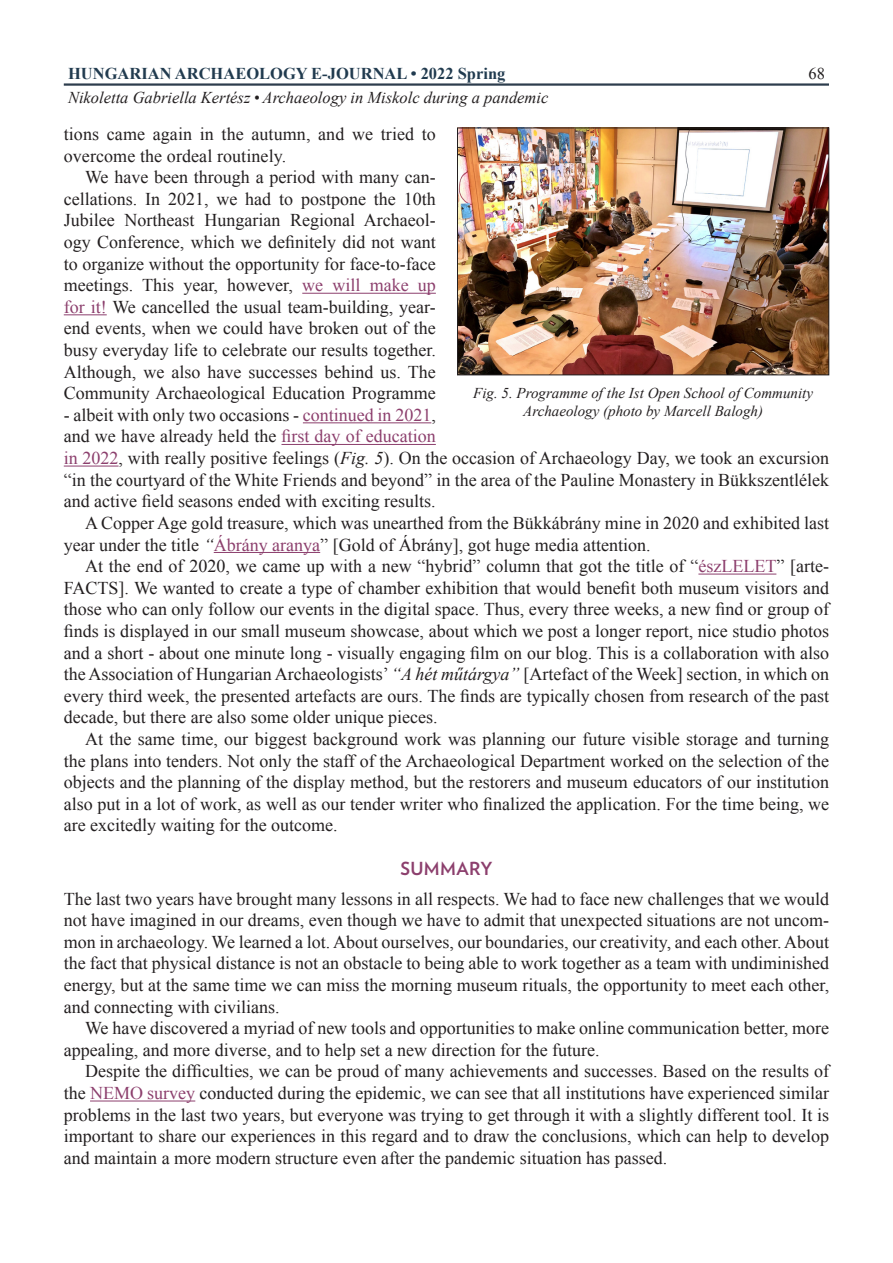
<style>
.page{position:relative;width:893px;height:1263px;background:#fff}
.page>*{position:absolute;margin:0;border:0;box-sizing:border-box;transform-origin:0 0}
.cikk_szoveg_print{font:18px/21.6px "Times New Roman";color:#231f20}
.cikk_behuznelkul{font:18px/21.6px "Times New Roman";color:#231f20;text-align:justify}
.alcim{font:700 18px "Verlag";letter-spacing:.02em;color:#8c3f6d}
.t1{font:italic 16.5px "Times New Roman";color:#231f20}
.t2{font:700 16.5px "Times New Roman";color:#213b4f}
.t3{font:16.5px "Times New Roman";color:#231f20}
.kepala{font:italic 15px/18px "Times New Roman";color:#231f20;text-align:center}
.s1{color:#8c3f6d}
.s2{font-style:italic}
</style>
<div class="page">
<hr style="left:64px;top:83px;width:765px;height:3px;background:#2d3d4d">
<hr style="left:302px;top:293px;width:134px;height:1px;background:#8c3f6d">
<hr style="left:64px;top:314px;width:43px;height:1px;background:#8c3f6d">
<hr style="left:303px;top:422px;width:128px;height:1px;background:#8c3f6d">
<hr style="left:281px;top:444px;width:155px;height:1px;background:#8c3f6d">
<hr style="left:64px;top:466px;width:55px;height:1px;background:#8c3f6d">
<hr style="left:214px;top:552px;width:106px;height:1px;background:#8c3f6d">
<hr style="left:698px;top:574px;width:78px;height:1px;background:#8c3f6d">
<hr style="left:90px;top:1100px;width:105px;height:1px;background:#8c3f6d">
<img style="left:459px;top:130px;width:368px;height:243px">
<div style="left:457px;top:128px;width:372px;height:247px;border:1px solid #231f20"></div>
<p class="t2" style="left:68px;top:62px;width:439px">HUNGARIAN ARCHAEOLOGY E-JOURNAL • 2022 Spring</p>
<p class="t3" style="left:808px;top:62px;width:18px">68</p>
<p class="t1" style="left:68px;top:87px;width:482px">Nikoletta Gabriella Kertész • Archaeology in Miskolc during a pandemic</p>
<p class="cikk_szoveg_print" style="left:64px;top:123px;width:374px">tions came again in the autumn, and we tried to overcome the ordeal routinely.</p>
<p class="cikk_szoveg_print" style="left:64px;top:166px;width:374px;text-align:justify;text-indent:21px">We have been through a period with many can&shy;cellations. In 2021, we had to postpone the 10th Jubilee Northeast Hungarian Regional Archaeol&shy;ogy Conference, which we definitely did not want to organize without the opportunity for face-to-face meetings. This year, however, <span class="s1">we will make up for it!</span> We cancelled the usual team-building, year&shy;end events, when we could have broken out of the busy everyday life to celebrate our results together.<br>Although, we also have successes behind us. The Community Archaeological Education Programme</p>
<p class="cikk_szoveg_print" style="left:64px;top:404px;width:767px">- albeit with only two occasions - <span class="s1">continued in 2021</span>,<br>and we have already held the <span class="s1">first day of education<br>in 2022</span>, with really positive feelings (<span class="s2">Fig. 5</span>). On the occasion of Archaeology Day, we took an excursion “in the courtyard of the White Friends and beyond” in the area of the Pauline Monastery in Bükkszentlélek and active field seasons ended with exciting results.</p>
<p class="cikk_szoveg_print" style="left:64px;top:512px;width:767px;text-indent:21px">A Copper Age gold treasure, which was unearthed from the Bükkábrány mine in 2020 and exhibited last year under the title <span class="s2">“</span><span class="s1">Ábrány aranya</span>” [Gold of Ábrány], got huge media attention.</p>
<p class="cikk_szoveg_print" style="left:64px;top:555px;width:767px;text-align:justify;text-indent:21px">At the end of 2020, we came up with a new “hybrid” column that got the title of “<span class="s1">észLELET</span>” [arte-FACTS]. We wanted to create a type of chamber exhibition that would benefit both museum visitors and those who can only follow our events in the digital space. Thus, every three weeks, a new find or group of finds is displayed in our small museum showcase, about which we post a longer report, nice studio photos and a short - about one minute long - visually engaging film on our blog. This is a collaboration with also the Association of Hungarian Archaeologists’ <span class="s2">“A hét műtárgya”</span> [Artefact of the Week] section, in which on every third week, the presented artefacts are ours. The finds are typically chosen from research of the past decade, but there are also some older unique pieces.</p>
<p class="cikk_szoveg_print" style="left:64px;top:728px;width:767px;text-align:justify;text-indent:21px">At the same time, our biggest background work was planning our future visible storage and turning the plans into tenders. Not only the staff of the Archaeological Department worked on the selection of the objects and the planning of the display method, but the restorers and museum educators of our institution also put in a lot of work, as well as our tender writer who finalized the application. For the time being, we are excitedly waiting for the outcome.</p>
<p class="alcim" style="left:400px;top:854px;width:94px">SUMMARY</p>
<p class="cikk_behuznelkul" style="left:64px;top:887px;width:767px">The last two years have brought many lessons in all respects. We had to face new challenges that we would not have imagined in our dreams, even though we have to admit that unexpected situations are not uncom&shy;mon in archaeology. We learned a lot. About ourselves, our boundaries, our creativity, and each other. About the fact that physical distance is not an obstacle to being able to work together as a team with undiminished energy, but at the same time we can miss the morning museum rituals, the opportunity to meet each other, and connecting with civilians.</p>
<p class="cikk_szoveg_print" style="left:64px;top:1017px;width:767px;text-indent:21px">We have discovered a myriad of new tools and opportunities to make online communication better, more appealing, and more diverse, and to help set a new direction for the future.</p>
<p class="cikk_szoveg_print" style="left:64px;top:1060px;width:767px;text-align:justify;text-indent:21px">Despite the difficulties, we can be proud of many achievements and successes. Based on the results of the <span class="s1">NEMO survey</span> conducted during the epidemic, we can see that all institutions have experienced similar problems in the last two years, but everyone was trying to get through it with a slightly different tool. It is important to share our experiences in this regard and to draw the conclusions, which can help to develop and maintain a more modern structure even after the pandemic situation has passed.</p>
<p class="kepala" style="left:473px;top:384px;width:341px">Fig. 5. Programme of the Ist Open School of Community<br>Archaeology (photo by Marcell Balogh)</p>
</div>
